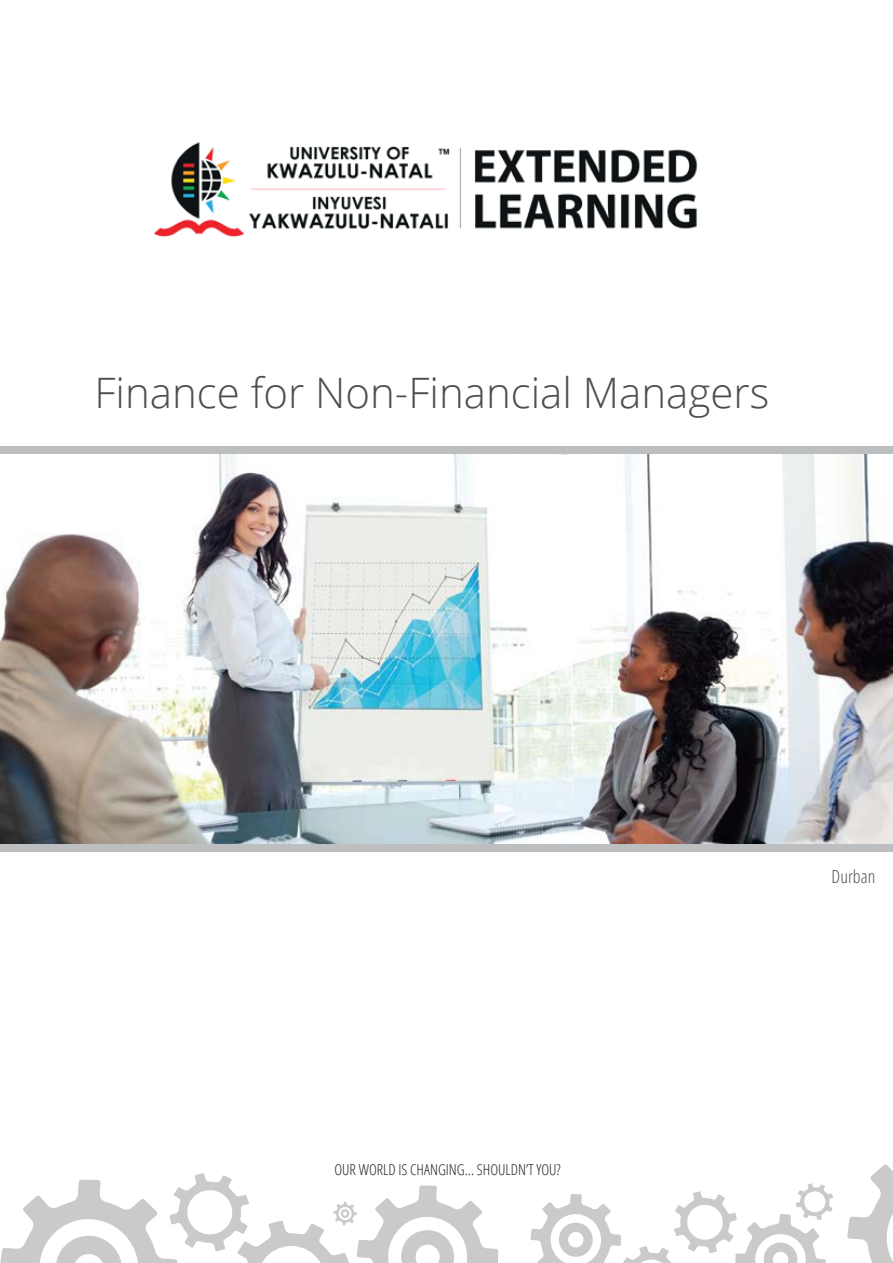
<style>
.page{position:relative;width:893px;height:1263px;background:#fff}
.page>*{position:absolute;margin:0;border:0;box-sizing:border-box;transform-origin:0 0}
.t1{font:300 42px "Open Sans";color:#4e4e4e}
.t2{font:300 condensed 18px "Open Sans";color:#4e4e4e}
.t3{font:300 condensed 15px "Open Sans";color:#231f20}
</style>
<div class="page">
<img style="left:0;top:454px;width:893px;height:390px">
<div style="left:0;top:844px;width:893px;height:8px;background:#bdbec0"></div>
<div style="left:0;top:446px;width:893px;height:8px;background:#bdbec0"></div>
<svg style="left:847px;top:1164px;width:46px;height:99px"></svg>
<svg style="left:0;top:1173px;width:498px;height:90px"></svg>
<svg style="left:530px;top:1183px;width:303px;height:80px"></svg>
<img style="left:155px;top:142px;width:543px;height:95px">
<h1 class="t1" style="left:94px;top:364px;width:676px">Finance for Non-Financial Managers</h1>
<p class="t3" style="left:334px;top:1159px;width:228px">OUR WORLD IS CHANGING... SHOULDN’T YOU?</p>
<p class="t2" style="left:832px;top:864px;width:45px">Durban</p>
</div>
